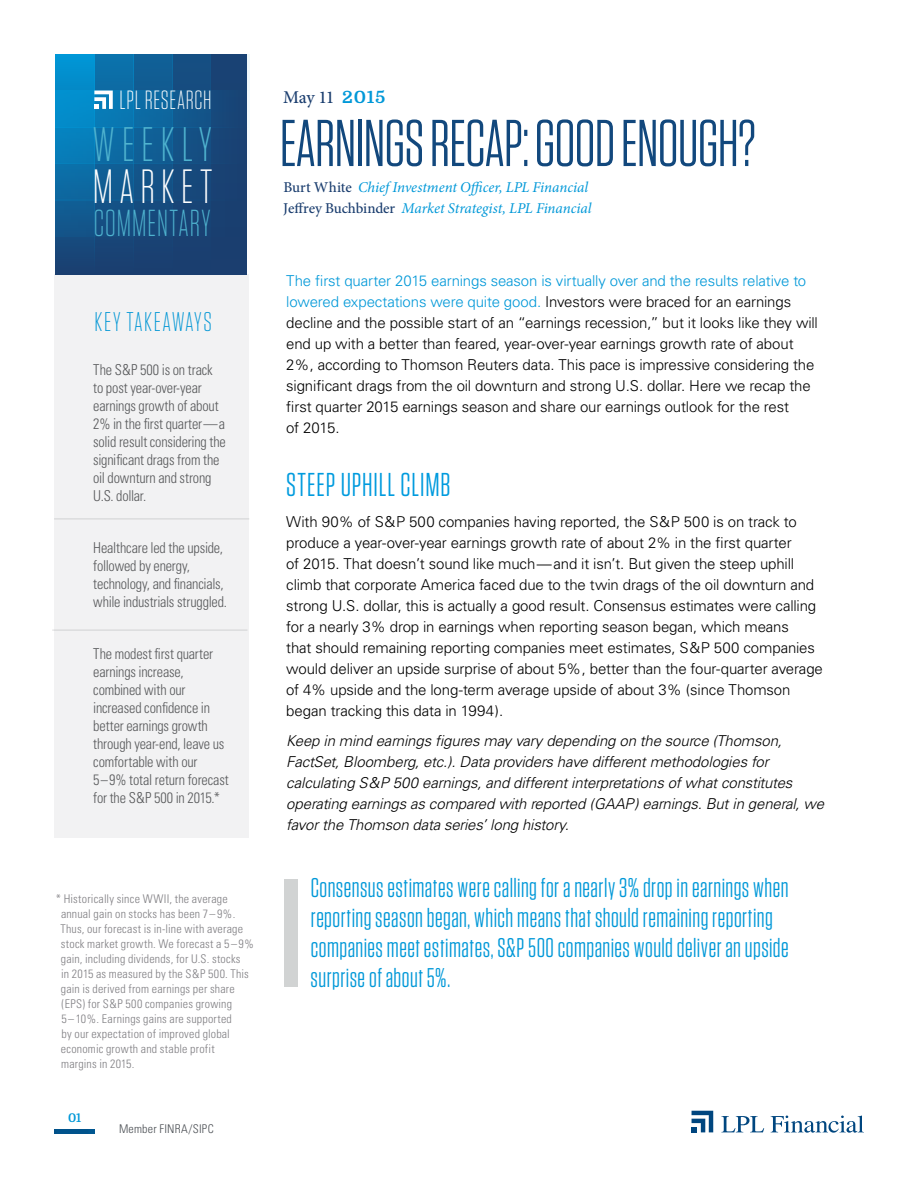
<style>
.page{position:relative;width:918px;height:1188px;background:#fff}
.page>*{position:absolute;margin:0;border:0;box-sizing:border-box;transform-origin:0 0}
.t1{font:66px "Tungsten Narrow";letter-spacing:-.01em;color:#12487d}
.t2{font:300 48.3px "Tungsten Narrow";letter-spacing:.145em;color:#4fb3cf}
.t3{font:300 48px "Tungsten Narrow";letter-spacing:.13em;color:#fff}
.t4{font:300 37.5px "Tungsten Narrow";letter-spacing:.035em;color:#4fb3cf;scale:.9 1}
.t5{font:33px "Tungsten Narrow";letter-spacing:.03em;color:#009bde}
.t6{font:27px/30px "Tungsten Narrow";letter-spacing:.015em;color:#0098d8}
.t7{font:300 27px "Tungsten Narrow";letter-spacing:.055em;color:#0497d5;scale:1.04 1}
.t8{font:300 26.25px "Tungsten Narrow";letter-spacing:.025em;color:#fff}
.t9{font:500 18px "Minion Pro";color:#1b3e6f}
.t10{font:300 15px/21px "Univers";letter-spacing:-.01em;color:#000}
.t11{font:300 condensed 15px/18px "Univers";letter-spacing:-.01em;color:#58595b;scale:.95 1}
.t12{font:italic 300 15px/21px "Univers";letter-spacing:-.01em;color:#000}
.t13{font:italic 15px/21.5px "Minion Pro";letter-spacing:-.005em;color:#0098d8}
.t14{font:300 condensed 12px/15px "Univers";letter-spacing:.015em;color:#807f83}
.t15{font:300 condensed 12px "Univers";letter-spacing:.015em;color:#4b4f54}
.t16{font:700 12px "Domine";color:#0098d8}
.s1{font-family:"Domine";font-weight:700;font-size:16.95px;color:#0098d8}
.s2{font-weight:500;font-style:normal;color:#1b3e6f}
.s3{color:#0098d8}
</style>
<div class="page">
<img style="left:55px;top:1129px;width:40px;height:5px">
<div style="left:54px;top:274px;width:194px;height:564px;background:#efeff0"></div>
<hr style="left:54px;top:518px;width:195px;height:2px;background:#4b4f54">
<hr style="left:52px;top:629px;width:195px;height:2px;background:#4b4f54">
<hr style="left:56px;top:336px;width:195px;height:2px;background:#4b4f54">
<svg style="left:721px;top:1116px;width:43px;height:16px"></svg>
<svg style="left:771px;top:1116px;width:93px;height:17px"></svg>
<svg style="left:692px;top:1111px;width:21px;height:21px"></svg>
<svg style="left:94px;top:54px;width:39px;height:221px;background:#106198"></svg>
<div style="left:211px;top:54px;width:39px;height:220px;background:#194274"></div>
<svg style="left:172px;top:54px;width:39px;height:221px;background:#154c7f"></svg>
<svg style="left:133px;top:54px;width:39px;height:221px;background:#12588d"></svg>
<svg style="left:56px;top:54px;width:38px;height:221px;background:#0975af"></svg>
<div style="left:55px;top:164px;width:194px;height:36px;background:linear-gradient(to right,#0769a3,#244371)"></div>
<div style="left:55px;top:200px;width:194px;height:37px;background:linear-gradient(to right,#0d568c,#244372)"></div>
<div style="left:55px;top:127px;width:194px;height:37px;background:linear-gradient(to right,#017fbd,#244473)"></div>
<svg style="left:94px;top:91px;width:19px;height:18px"></svg>
<div style="left:284px;top:879px;width:14px;height:108px;background:#d1d3d3"></div>
<h3 class="t8" style="left:120px;top:87px;width:93px">LPL RESEARCH</h3>
<h2 class="t2" style="left:93px;top:121px;width:121px">WEEKLY</h2>
<h3 class="t3" style="left:93px;top:162px;width:121px">MARKET</h3>
<h3 class="t4" style="left:94px;top:205px;width:131px">COMMENTARY</h3>
<h3 class="t7" style="left:95px;top:308px;width:114px">KEY TAKEAWAYS</h3>
<p class="t11" style="left:93px;top:361px;width:141px">The S&amp;P 500 is on track to post year-over-year earnings growth of about<br>2% in the first quarter—a solid result considering the significant drags from the oil downturn and strong<br>U.S. dollar.</p>
<p class="t11" style="left:93px;top:539px;width:142px">Healthcare led the upside, followed by energy, technology, and financials, while industrials struggled.</p>
<p class="t11" style="left:93px;top:644px;width:144px">The modest first quarter earnings increase, combined with our increased confidence in better earnings growth through year-end, leave us comfortable with our<br>5–9% total return forecast for the S&amp;P 500 in 2015.*</p>
<p class="t14" style="left:60px;top:892px;width:195px;text-indent:-5px">* Historically since WWII, the average annual gain on stocks has been 7–9%.<br>Thus, our forecast is in-line with average stock market growth. We forecast a 5–9% gain, including dividends, for U.S. stocks<br>in 2015 as measured by the S&amp;P 500. This gain is derived from earnings per share (EPS) for S&amp;P 500 companies growing 5–10%. Earnings gains are supported<br>by our expectation of improved global economic growth and stable profit<br>margins in 2015.</p>
<p class="t16" style="left:68px;top:1112px;width:15px">01</p>
<p class="t15" style="left:119px;top:1122px;width:96px">Member FINRA/SIPC</p>
<p class="t9" style="left:283px;top:85px;width:104px">May 11 <span class="s1">2015</span></p>
<h1 class="t1" style="left:280px;top:110px;width:477px">EARNINGS RECAP: GOOD ENOUGH?</h1>
<p class="t13" style="left:283px;top:176px;width:310px"><span class="s2">Burt White</span> Chief Investment Officer, LPL Financial<br><span class="s2">Jeffrey Buchbinder</span> Market Strategist, LPL Financial</p>
<p class="t10" style="left:286px;top:271px;width:533px"><span class="s3">The first quarter 2015 earnings season is virtually over and the results relative to lowered expectations were quite good.</span> Investors were braced for an earnings decline and the possible start of an “earnings recession,” but it looks like they will end up with a better than feared, year-over-year earnings growth rate of about 2%, according to Thomson Reuters data. This pace is impressive considering the significant drags from the oil downturn and strong U.S. dollar. Here we recap the first quarter 2015 earnings season and share our earnings outlook for the rest<br>of 2015.</p>
<h3 class="t5" style="left:286px;top:468px;width:166px">STEEP UPHILL CLIMB</h3>
<p class="t10" style="left:286px;top:512px;width:538px">With 90% of S&amp;P 500 companies having reported, the S&amp;P 500 is on track to produce a year-over-year earnings growth rate of about 2% in the first quarter<br>of 2015. That doesn’t sound like much—and it isn’t. But given the steep uphill climb that corporate America faced due to the twin drags of the oil downturn and strong U.S. dollar, this is actually a good result. Consensus estimates were calling for a nearly 3% drop in earnings when reporting season began, which means<br>that should remaining reporting companies meet estimates, S&amp;P 500 companies would deliver an upside surprise of about 5%, better than the four-quarter average of 4% upside and the long-term average upside of about 3% (since Thomson began tracking this data in 1994).</p>
<p class="t12" style="left:286px;top:731px;width:539px">Keep in mind earnings figures may vary depending on the source (Thomson, FactSet, Bloomberg, etc.). Data providers have different methodologies for calculating S&amp;P 500 earnings, and different interpretations of what constitutes operating earnings as compared with reported (GAAP) earnings. But in general, we favor the Thomson data series’ long history.</p>
<h3 class="t6" style="left:311px;top:873px;width:480px">Consensus estimates were calling for a nearly 3% drop in earnings when reporting season began, which means that should remaining reporting companies meet estimates, S&amp;P 500 companies would deliver an upside surprise of about 5%.</h3>
</div>
